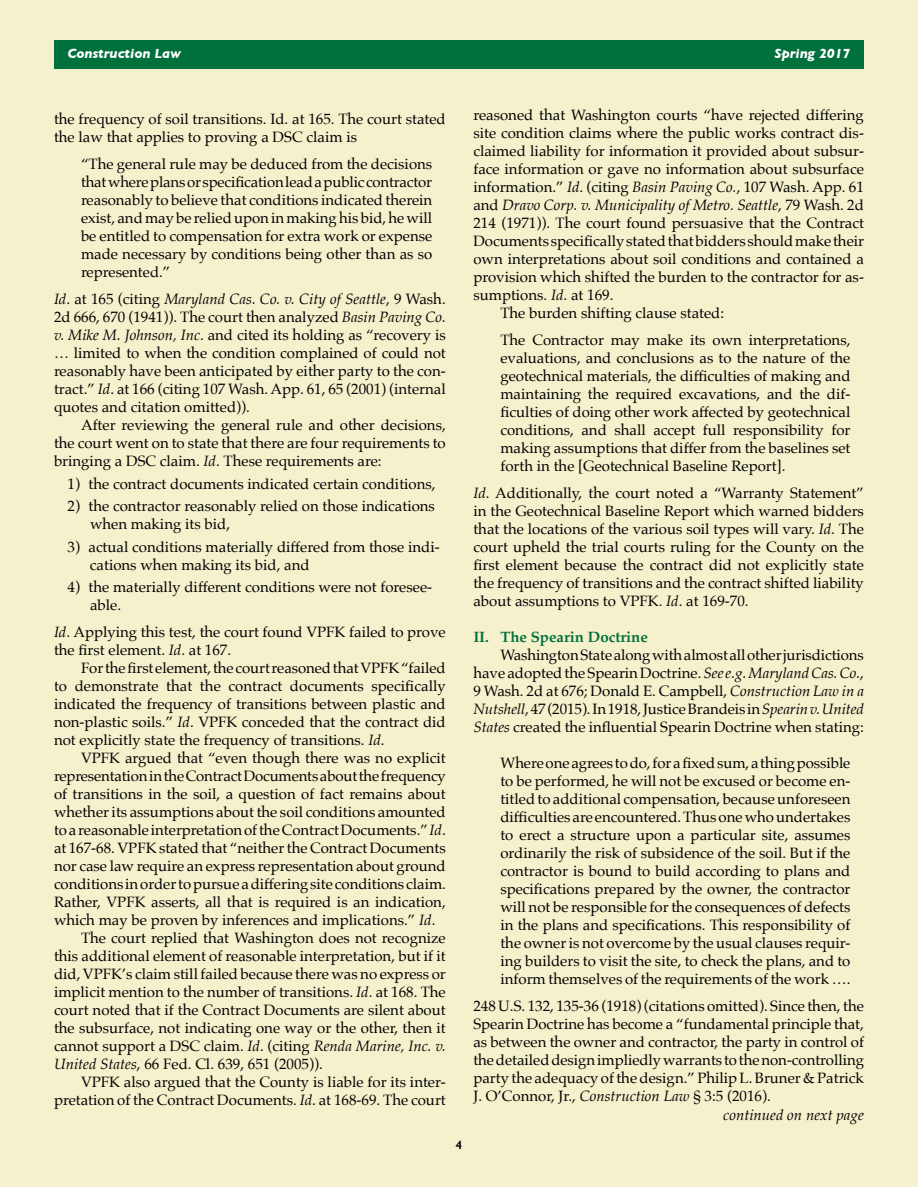
<style>
.page{position:relative;width:918px;height:1188px;background:#fff}
.page>*{position:absolute;margin:0;border:0;box-sizing:border-box;transform-origin:0 0}
.body{font:15px/18px "Palatino";color:#000;text-align:justify}
.body2{font:15px/18px "Palatino";color:#000;text-align:justify}
.bodywspnoind_halfsp{font:15px/18px "Palatino";color:#000;text-align:justify}
.bullet{font:15px/18px "Palatino";color:#000}
.outline1{font:700 15px "Palatino";color:#00703c}
.continued_on{font:italic 15px "Palatino";color:#000}
.t1{font:italic 700 13.5px "Gill Sans";color:#fff}
.t2{font:600 12px "Gill Sans";color:#000}
.s1{font-style:italic}
</style>
<div class="page">
<div style="left:0;top:0;width:918px;height:1186px;background:#f6f1cd"></div>
<div style="left:54px;top:40px;width:810px;height:29px;background:#00703c"></div>
<p class="t1" style="left:68px;top:46px;width:115px">Construction Law</p>
<p class="t1" style="left:774px;top:46px;width:78px">Spring 2017</p>
<p class="body" style="left:54px;top:110px;width:393px">the frequency of soil transitions. Id. at 165. The court stated the law that applies to proving a DSC claim is</p>
<p class="body2" style="left:81px;top:155px;width:353px">“The general rule may be deduced from the decisions that where plans or specification lead a public contractor reasonably to believe that conditions indicated therein exist, and may be relied upon in making his bid, he will be entitled to compensation for extra work or expense made necessary by conditions being other than as so represented.”</p>
<p class="bodywspnoind_halfsp" style="left:54px;top:290px;width:393px"><span class="s1">Id</span>. at 165 (citing <span class="s1">Maryland Cas. Co. v. City of Seattle</span>, 9 Wash.<br>2d 666, 670 (1941)). The court then analyzed <span class="s1">Basin Paving Co. v. Mike M. Johnson, Inc</span>. and cited its holding as “recovery is … limited to when the condition complained of could not reasonably have been anticipated by either party to the con&shy;tract.” <span class="s1">Id</span>. at 166 (citing 107 Wash. App. 61, 65 (2001) (internal quotes and citation omitted)).</p>
<p class="body" style="left:54px;top:416px;width:393px;text-indent:27px">After reviewing the general rule and other decisions, the court went on to state that there are four requirements to bringing a DSC claim. <span class="s1">Id</span>. These requirements are:</p>
<p class="bullet" style="left:68px;top:475px;width:370px">1) the contract documents indicated certain conditions,</p>
<p class="bullet" style="left:90px;top:497px;width:347px;text-indent:-22px">2) the contractor reasonably relied on those indications when making its bid,</p>
<p class="bullet" style="left:90px;top:538px;width:351px;text-indent:-22px">3) actual conditions materially differed from those indi&shy;cations when making its bid, and</p>
<p class="bullet" style="left:90px;top:578px;width:344px;text-indent:-23px">4) the materially different conditions were not foresee&shy;able.</p>
<p class="bodywspnoind_halfsp" style="left:54px;top:623px;width:393px"><span class="s1">Id</span>. Applying this test, the court found VPFK failed to prove the first element. <span class="s1">Id</span>. at 167.</p>
<p class="body" style="left:54px;top:659px;width:393px;text-indent:27px">For the first element, the court reasoned that VPFK “failed to demonstrate that the contract documents specifically indicated the frequency of transitions between plastic and non-plastic soils.” <span class="s1">Id</span>. VPFK conceded that the contract did not explicitly state the frequency of transitions. <span class="s1">Id</span>.</p>
<p class="body" style="left:54px;top:749px;width:393px;text-indent:27px">VPFK argued that “even though there was no explicit representation in the Contract Documents about the frequency of transitions in the soil, a question of fact remains about whether its assumptions about the soil conditions amounted to a reasonable interpretation of the Contract Documents.” <span class="s1">Id</span>. at 167-68. VPFK stated that “neither the Contract Documents nor case law require an express representation about ground conditions in order to pursue a differing site conditions claim.<br>Rather, VPFK asserts, all that is required is an indication, which may be proven by inferences and implications.” <span class="s1">Id</span>.</p>
<p class="body" style="left:54px;top:929px;width:393px;text-indent:27px">The court replied that Washington does not recognize this additional element of reasonable interpretation, but if it did, VPFK’s claim still failed because there was no express or implicit mention to the number of transitions. <span class="s1">Id</span>. at 168. The court noted that if the Contract Documents are silent about the subsurface, not indicating one way or the other, then it cannot support a DSC claim. <span class="s1">Id</span>. (citing <span class="s1">Renda Marine, Inc. v.<br>United States</span>, 66 Fed. Cl. 639, 651 (2005)).</p>
<p class="body" style="left:54px;top:1073px;width:393px;text-align:right">VPFK also argued that the County is liable for its inter&shy;pretation of the Contract Documents. <span class="s1">Id</span>. at 168-69. The court</p>
<p class="t2" style="left:456px;top:1137px;width:8px">4</p>
<p class="body" style="left:473px;top:106px;width:392px">reasoned that Washington courts “have rejected differing site condition claims where the public works contract dis&shy;claimed liability for information it provided about subsur&shy;face information or gave no information about subsurface information.” <span class="s1">Id</span>. (citing <span class="s1">Basin Paving Co.</span>, 107 Wash. App. 61 and <span class="s1">Dravo Corp. v. Municipality of Metro</span>. <span class="s1">Seattle</span>, 79 Wash. 2d 214 (1971)). The court found persuasive that the Contract Documents specifically stated that bidders should make their own interpretations about soil conditions and contained a provision which shifted the burden to the contractor for as&shy;sumptions. <span class="s1">Id</span>. at 169.</p>
<p class="body" style="left:500px;top:304px;width:225px">The burden shifting clause stated:</p>
<p class="body2" style="left:500px;top:331px;width:352px">The Contractor may make its own interpretations, evaluations, and conclusions as to the nature of the geotechnical materials, the difficulties of making and maintaining the required excavations, and the dif&shy;ficulties of doing other work affected by geotechnical conditions, and shall accept full responsibility for making assumptions that differ from the baselines set forth in the [Geotechnical Baseline Report].</p>
<p class="bodywspnoind_halfsp" style="left:473px;top:484px;width:392px"><span class="s1">Id</span>. Additionally, the court noted a “Warranty Statement” in the Geotechnical Baseline Report which warned bidders that the locations of the various soil types will vary. <span class="s1">Id</span>. The court upheld the trial courts ruling for the County on the first element because the contract did not explicitly state the frequency of transitions and the contract shifted liability about assumptions to VPFK. <span class="s1">Id</span>. at 169-70.</p>
<p class="outline1" style="left:473px;top:624px;width:176px">II. The Spearin Doctrine</p>
<p class="body" style="left:473px;top:646px;width:392px;text-indent:27px">Washington State along with almost all other jurisdictions have adopted the Spearin Doctrine. <span class="s1">See e.g. Maryland Cas. Co.</span>, 9 Wash. 2d at 676; Donald E. Campbell, <span class="s1">Construction Law in a Nutshell</span>, 47 (2015). In 1918, Justice Brandeis in <span class="s1">Spearin v. United States</span> created the influential Spearin Doctrine when stating:</p>
<p class="body2" style="left:500px;top:754px;width:352px">Where one agrees to do, for a fixed sum, a thing possible to be performed, he will not be excused or become en&shy;titled to additional compensation, because unforeseen difficulties are encountered. Thus one who undertakes to erect a structure upon a particular site, assumes ordinarily the risk of subsidence of the soil. But if the contractor is bound to build according to plans and specifications prepared by the owner, the contractor will not be responsible for the consequences of defects in the plans and specifications. This responsibility of the owner is not overcome by the usual clauses requir&shy;ing builders to visit the site, to check the plans, and to inform themselves of the requirements of the work ….</p>
<p class="bodywspnoind_halfsp" style="left:473px;top:997px;width:392px">248 U.S. 132, 135-36 (1918) (citations omitted). Since then, the Spearin Doctrine has become a “fundamental principle that, as between the owner and contractor, the party in control of the detailed design impliedly warrants to the non-controlling party the adequacy of the design.” Philip L. Bruner &amp; Patrick J. O’Connor, Jr., <span class="s1">Construction Law</span> § 3:5 (2016).</p>
<p class="continued_on" style="left:723px;top:1102px;width:142px">continued on next page</p>
</div>
